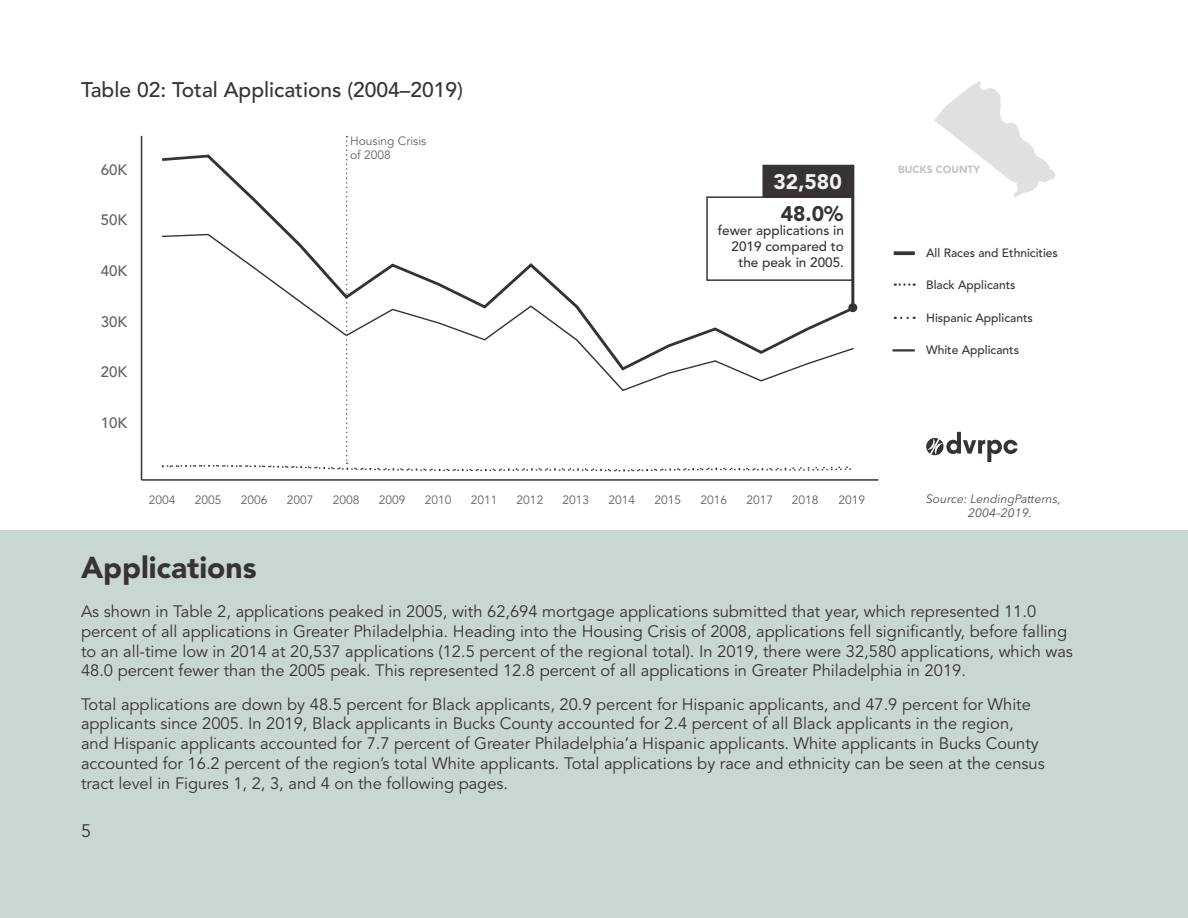
<style>
.page{position:relative;width:1188px;height:918px;background:#fff}
.page>*{position:absolute;margin:0;border:0;box-sizing:border-box;transform-origin:0 0}
.Headers_for_TOC{font:900 30px "Avenir LT Std";color:#373334}
.t1{font:500 21px "Avenir LT Std";color:#373334}
.t2{font:900 21px "Avenir LT Std";color:#f3f2f0}
.t3{font:900 21px "Avenir LT Std";color:#373334}
.t4{font:18px "Avenir LT Std";color:#373334}
.t5{font:17.4px "Calibri";color:#595a5a;scale:1.25 1}
.Body_Text{font:16.5px/19.8px "Avenir LT Std";color:#373334}
.t6{font:500 15px "Avenir LT Std";color:#646061}
.t7{font:500 13.5px/16.2px "Avenir LT Std";color:#373334;text-align:right}
.t8{font:12px "Avenir LT Std";color:#646061}
.t9{font:500 12px "Avenir LT Std";color:#373334}
.Source{font:italic 12px/14.4px "Avenir Next LT Pro";color:#4b4c4d}
.t10{font:900 10.35px "Avenir LT Std";color:rgb(55 51 52/.3)}
</style>
<div class="page">
<div style="left:0;top:530px;width:1188px;height:388px;background:#c8d7d2"></div>
<hr style="left:142px;top:479px;width:737px;height:2px;background:#373334">
<svg style="left:162px;top:136px;width:693px;height:336px"></svg>
<hr style="left:141px;top:136px;width:1px;height:344px;background:#373334">
<div style="left:706px;top:196px;width:147px;height:85px;border:2px solid #373334"></div>
<hr style="left:851px;top:165px;width:3px;height:143px;background:#373334">
<div style="left:848px;top:303px;width:9px;height:9px;background:#373334;border-radius:50%"></div>
<svg style="left:926px;top:432px;width:92px;height:30px"></svg>
<svg style="left:894px;top:251px;width:21px;height:4px"></svg>
<svg style="left:895px;top:283px;width:20px;height:3px"></svg>
<svg style="left:895px;top:317px;width:20px;height:2px"></svg>
<hr style="left:893px;top:349px;width:22px;height:3px;background:#373334">
<svg style="left:934px;top:81px;width:122px;height:116px"></svg>
<p class="t1" style="left:81px;top:77px;width:384px">Table 02: Total Applications (2004–2019)</p>
<p class="t6" style="left:101px;top:161px;width:28px">60K</p>
<p class="t6" style="left:101px;top:211px;width:28px">50K</p>
<p class="t6" style="left:101px;top:262px;width:28px">40K</p>
<p class="t6" style="left:101px;top:313px;width:28px">30K</p>
<p class="t6" style="left:101px;top:363px;width:28px">20K</p>
<p class="t6" style="left:101px;top:414px;width:28px">10K</p>
<p class="t8" style="left:350px;top:134px;width:78px">Housing Crisis</p>
<p class="t8" style="left:350px;top:148px;width:42px">of 2008</p>
<p class="t2" style="left:773px;top:169px;width:70px">32,580</p>
<p class="t3" style="left:781px;top:201px;width:64px">48.0%</p>
<p class="t7" style="left:718px;top:222px;width:128px">fewer applications in<br>2019 compared to</p>
<p class="t7" style="left:738px;top:255px;width:107px">the peak in 2005.</p>
<p class="t5" style="left:158px;top:482px;width:10px">1</p>
<p class="t5" style="left:204px;top:482px;width:10px">2</p>
<p class="t5" style="left:250px;top:482px;width:10px">3</p>
<p class="t5" style="left:296px;top:482px;width:10px">4</p>
<p class="t5" style="left:342px;top:482px;width:10px">5</p>
<p class="t5" style="left:388px;top:482px;width:10px">6</p>
<p class="t5" style="left:434px;top:482px;width:10px">7</p>
<p class="t5" style="left:480px;top:482px;width:10px">8</p>
<p class="t5" style="left:526px;top:482px;width:10px">9</p>
<p class="t5" style="left:566px;top:482px;width:19px">10</p>
<p class="t5" style="left:612px;top:482px;width:19px">11</p>
<p class="t5" style="left:658px;top:482px;width:19px">12</p>
<p class="t5" style="left:704px;top:482px;width:19px">13</p>
<p class="t5" style="left:750px;top:482px;width:19px">14</p>
<p class="t5" style="left:796px;top:482px;width:19px">15</p>
<p class="t5" style="left:842px;top:482px;width:19px">16</p>
<p class="t8" style="left:149px;top:493px;width:28px">2004</p>
<p class="t8" style="left:195px;top:493px;width:28px">2005</p>
<p class="t8" style="left:241px;top:493px;width:28px">2006</p>
<p class="t8" style="left:287px;top:493px;width:28px">2007</p>
<p class="t8" style="left:333px;top:493px;width:28px">2008</p>
<p class="t8" style="left:379px;top:493px;width:28px">2009</p>
<p class="t8" style="left:425px;top:493px;width:28px">2010</p>
<p class="t8" style="left:471px;top:493px;width:28px">2011</p>
<p class="t8" style="left:517px;top:493px;width:28px">2012</p>
<p class="t8" style="left:563px;top:493px;width:28px">2013</p>
<p class="t8" style="left:609px;top:493px;width:28px">2014</p>
<p class="t8" style="left:655px;top:493px;width:28px">2015</p>
<p class="t8" style="left:701px;top:493px;width:28px">2016</p>
<p class="t8" style="left:746px;top:493px;width:28px">2017</p>
<p class="t8" style="left:792px;top:493px;width:28px">2018</p>
<p class="t8" style="left:838px;top:493px;width:28px">2019</p>
<p class="Headers_for_TOC" style="left:81px;top:549px;width:177px">Applications</p>
<p class="t10" style="left:898px;top:163px;width:83px">BUCKS COUNTY</p>
<p class="t9" style="left:926px;top:246px;width:133px">All Races and Ethnicities</p>
<p class="t9" style="left:926px;top:278px;width:91px">Black Applicants</p>
<p class="t9" style="left:926px;top:311px;width:108px">Hispanic Applicants</p>
<p class="t9" style="left:926px;top:343px;width:94px">White Applicants</p>
<p class="Source" style="left:968px;top:491px;width:94px;text-indent:-42px">Source: LendingPatterns,<br>2004–2019.</p>
<p class="Body_Text" style="left:81px;top:602px;width:994px">As shown in Table 2, applications peaked in 2005, with 62,694 mortgage applications submitted that year, which represented 11.0 percent of all applications in Greater Philadelphia. Heading into the Housing Crisis of 2008, applications fell significantly, before falling to an all-time low in 2014 at 20,537 applications (12.5 percent of the regional total). In 2019, there were 32,580 applications, which was 48.0 percent fewer than the 2005 peak. This represented 12.8 percent of all applications in Greater Philadelphia in 2019.</p>
<p class="Body_Text" style="left:81px;top:695px;width:965px">Total applications are down by 48.5 percent for Black applicants, 20.9 percent for Hispanic applicants, and 47.9 percent for White applicants since 2005. In 2019, Black applicants in Bucks County accounted for 2.4 percent of all Black applicants in the region, and Hispanic applicants accounted for 7.7 percent of Greater Philadelphia’a Hispanic applicants. White applicants in Bucks County accounted for 16.2 percent of the region’s total White applicants. Total applications by race and ethnicity can be seen at the census tract level in Figures 1, 2, 3, and 4 on the following pages.</p>
<p class="t4" style="left:81px;top:820px;width:12px">5</p>
</div>
